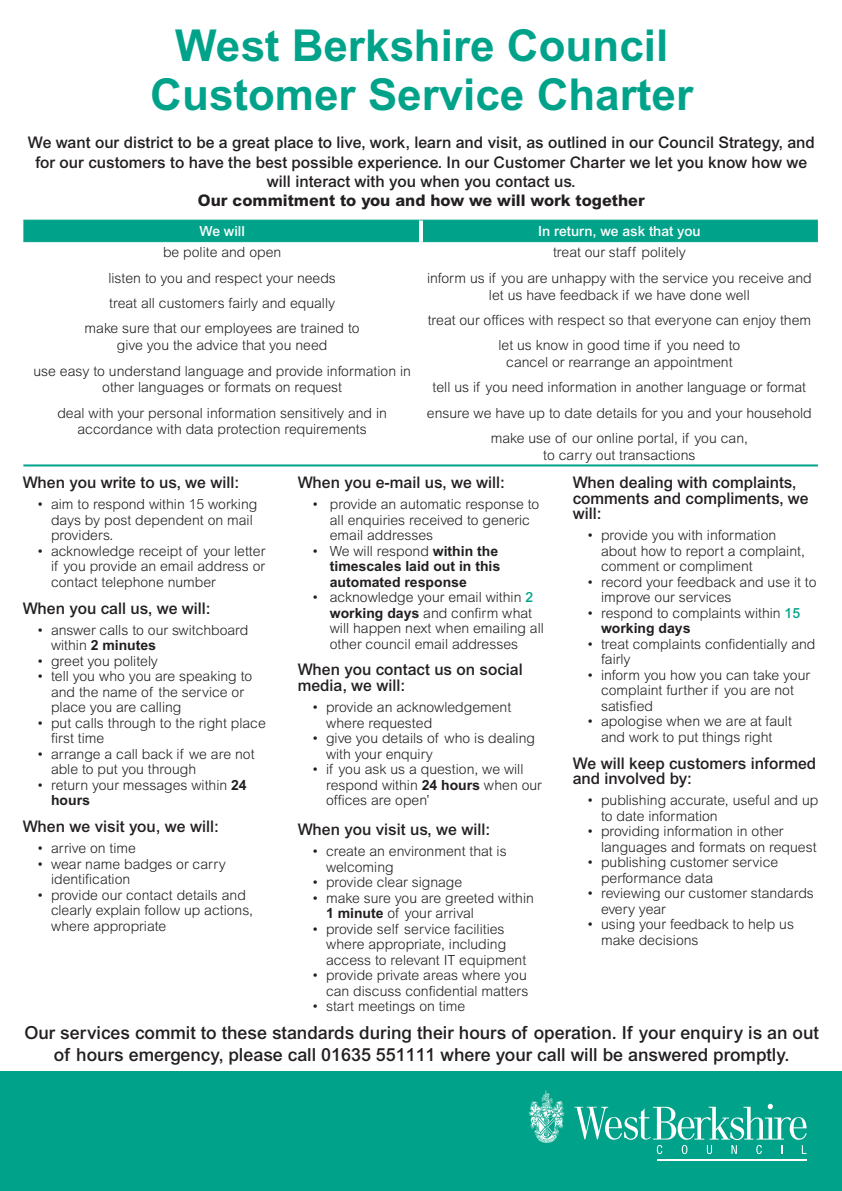
<style>
.page{position:relative;width:842px;height:1191px;background:#fff}
.page>*{position:absolute;margin:0;border:0;box-sizing:border-box;transform-origin:0 0}
.t1{font:700 44px/48px "Arial MT Std";color:#00a38a;text-align:center}
.t2{font:500 18px/21.6px "Arial MT Std";color:#231f20;text-align:center}
.t3{font:500 16px/15.5px "Arial MT Std";color:#231f20}
.t4{font:800 16px "Arial MT Std";color:#231f20}
.t5{font:300 14px/15.5px "Arial MT Std";color:#231f20}
.t6{font:700 14px/15.5px "Arial MT Std";color:#231f20}
.t7{font:500 14px "Arial MT Std";color:#fff}
.s1{font-weight:700}
.s2{font-weight:300}
.s3{font-weight:500;color:#00a38a}
</style>
<div class="page">
<div style="left:0;top:1071px;width:842px;height:120px;background:#00a38a"></div>
<hr style="left:657px;top:1159px;width:149px;height:1px;background:#fff">
<svg style="left:574px;top:1103px;width:233px;height:51px"></svg>
<svg style="left:529px;top:1090px;width:35px;height:53px"></svg>
<div style="left:23px;top:221px;width:795px;height:20px;background:#00a38a"></div>
<hr style="left:23px;top:220px;width:398px;height:1px;background:#00a38a">
<hr style="left:421px;top:220px;width:397px;height:1px;background:#00a38a">
<hr style="left:23px;top:241px;width:396px;height:1px;background:#00a38a">
<hr style="left:423px;top:241px;width:395px;height:1px;background:#00a38a">
<hr style="left:419px;top:220px;width:4px;height:22px;background:#fff">
<hr style="left:23px;top:464px;width:398px;height:2px;background:#00a38a">
<hr style="left:421px;top:464px;width:397px;height:2px;background:#00a38a">
<h1 class="t1" style="left:150px;top:21px;width:544px">West Berkshire Council<br>Customer Service Charter</h1>
<p class="t3" style="left:28px;top:133px;width:788px;line-height:19.2px;text-align:center">We want our district to be a great place to live, work, learn and visit, as outlined in our Council Strategy, and for our customers to have the best possible experience. In our Customer Charter we let you know how we will interact with you when you contact us.</p>
<p class="t4" style="left:198px;top:191px;width:448px">Our commitment to you and how we will work together</p>
<p class="t7" style="left:199px;top:223px;width:47px">We will</p>
<p class="t7" style="left:538px;top:223px;width:164px">In return, we ask that you</p>
<p class="t5" style="left:85px;top:240px;width:277px;line-height:25.3px;text-align:center">be polite and open<br>listen to you and respect your needs<br>treat all customers fairly and equally<br>make sure that our employees are trained to</p>
<p class="t5" style="left:33px;top:332px;width:379px;line-height:25.3px;text-align:center">give you the advice that you need<br>use easy to understand language and provide information in</p>
<p class="t5" style="left:57px;top:375px;width:331px;line-height:25.3px;text-align:center">other languages or formats on request<br>deal with your personal information sensitively and in</p>
<p class="t5" style="left:77px;top:422px;width:291px">accordance with data protection requirements</p>
<p class="t5" style="left:427px;top:240px;width:386px;line-height:25.3px;text-align:center">treat our staff politely<br>inform us if you are unhappy with the service you receive and</p>
<p class="t5" style="left:428px;top:282px;width:385px;line-height:25.3px;text-align:center">let us have feedback if we have done well<br>treat our offices with respect so that everyone can enjoy them let us know in good time if you need to</p>
<p class="t5" style="left:427px;top:349px;width:386px;line-height:25.3px;text-align:center">cancel or rearrange an appointment<br>tell us if you need information in another language or format ensure we have up to date details for you and your household make use of our online portal, if you can,</p>
<p class="t5" style="left:543px;top:447px;width:154px">to carry out transactions</p>
<p class="t3" style="left:23px;top:474px;width:218px">When you write to us, we will:</p>
<p class="t5" style="left:51px;top:496px;width:208px;text-indent:-14px">• aim to respond within 15 working days by post dependent on mail providers.</p>
<p class="t5" style="left:51px;top:543px;width:216px;text-align:justify;text-indent:-14px">• acknowledge receipt of your letter if you provide an email address or contact telephone number</p>
<p class="t3" style="left:23px;top:600px;width:190px">When you call us, we will:</p>
<p class="t5" style="left:51px;top:622px;width:199px;text-indent:-14px">• answer calls to our switchboard within <span class="s1">2 minutes</span></p>
<p class="t5" style="left:37px;top:653px;width:123px">• greet you politely</p>
<p class="t5" style="left:51px;top:668px;width:203px;text-indent:-14px">• tell you who you are speaking to and the name of the service or place you are calling</p>
<p class="t5" style="left:51px;top:715px;width:216px;text-indent:-14px">• put calls through to the right place first time</p>
<p class="t5" style="left:51px;top:746px;width:205px;text-indent:-14px">• arrange a call back if we are not able to put you through</p>
<p class="t5" style="left:51px;top:777px;width:197px;text-indent:-14px">• return your messages within <span class="s1">24 hours</span></p>
<p class="t3" style="left:23px;top:818px;width:198px">When we visit you, we will:</p>
<p class="t5" style="left:37px;top:840px;width:101px">• arrive on time</p>
<p class="t5" style="left:51px;top:856px;width:176px;text-indent:-14px">• wear name badges or carry identification</p>
<p class="t5" style="left:51px;top:887px;width:203px;text-indent:-14px">• provide our contact details and clearly explain follow up actions, where appropriate</p>
<p class="t3" style="left:298px;top:474px;width:209px">When you e-mail us, we will:</p>
<p class="t5" style="left:330px;top:496px;width:211px;text-indent:-18px">• provide an automatic response to all enquiries received to generic email addresses</p>
<p class="t6" style="left:330px;top:543px;width:172px;text-indent:-18px"><span class="s2">• We will respond</span> within the timescales laid out in this automated response</p>
<p class="t5" style="left:330px;top:589px;width:216px;text-indent:-18px">• acknowledge your email within <span class="s3">2 </span><span class="s1">working days</span> and confirm what will happen next when emailing all other council email addresses</p>
<p class="t3" style="left:298px;top:662px;width:227px">When you contact us on social media, we will:</p>
<p class="t5" style="left:326px;top:699px;width:187px;text-indent:-14px">• provide an acknowledgement where requested</p>
<p class="t5" style="left:326px;top:730px;width:210px;text-indent:-14px">• give you details of who is dealing with your enquiry</p>
<p class="t5" style="left:326px;top:761px;width:217px;text-indent:-14px">• if you ask us a question, we will respond within <span class="s1">24 hours</span> when our offices are open’</p>
<p class="t3" style="left:298px;top:821px;width:194px">When you visit us, we will:</p>
<p class="t5" style="left:326px;top:843px;width:182px;text-indent:-14px">• create an environment that is welcoming</p>
<p class="t5" style="left:312px;top:874px;width:152px">• provide clear signage</p>
<p class="t5" style="left:326px;top:889px;width:209px;text-indent:-14px">• make sure you are greeted within<br><span class="s1">1 minute</span> of your arrival</p>
<p class="t5" style="left:326px;top:920px;width:202px;text-indent:-14px">• provide self service facilities where appropriate, including access to relevant IT equipment</p>
<p class="t5" style="left:312px;top:967px;width:218px;text-align:right">• provide private areas where you can discuss confidential matters</p>
<p class="t5" style="left:312px;top:998px;width:155px">• start meetings on time</p>
<p class="t3" style="left:573px;top:474px;width:238px">When dealing with complaints, comments and compliments, we will:</p>
<p class="t5" style="left:601px;top:527px;width:205px;text-indent:-14px">• provide you with information about how to report a complaint, comment or compliment</p>
<p class="t5" style="left:601px;top:574px;width:217px;text-indent:-14px">• record your feedback and use it to improve our services</p>
<p class="t5" style="left:601px;top:605px;width:201px;text-indent:-14px">• respond to complaints within <span class="s3">15 </span><span class="s1">working days</span></p>
<p class="t5" style="left:601px;top:636px;width:216px;text-indent:-14px">• treat complaints confidentially and fairly</p>
<p class="t5" style="left:601px;top:667px;width:211px;text-indent:-14px">• inform you how you can take your complaint further if you are not satisfied</p>
<p class="t5" style="left:587px;top:713px;width:207px;text-align:center">• apologise when we are at fault and work to put things right</p>
<p class="t3" style="left:573px;top:755px;width:245px">We will keep customers informed and involved by:</p>
<p class="t5" style="left:601px;top:792px;width:219px;text-indent:-14px">• publishing accurate, useful and up to date information</p>
<p class="t5" style="left:601px;top:823px;width:217px;text-indent:-14px">• providing information in other languages and formats on request</p>
<p class="t5" style="left:601px;top:854px;width:179px;text-indent:-14px">• publishing customer service performance data</p>
<p class="t5" style="left:601px;top:885px;width:214px;text-indent:-14px">• reviewing our customer standards every year</p>
<p class="t5" style="left:601px;top:916px;width:195px;text-indent:-14px">• using your feedback to help us make decisions</p>
<p class="t2" style="left:24px;top:1022px;width:796px">Our services commit to these standards during their hours of operation. If your enquiry is an out of hours emergency, please call 01635 551111 where your call will be answered promptly.</p>
</div>
